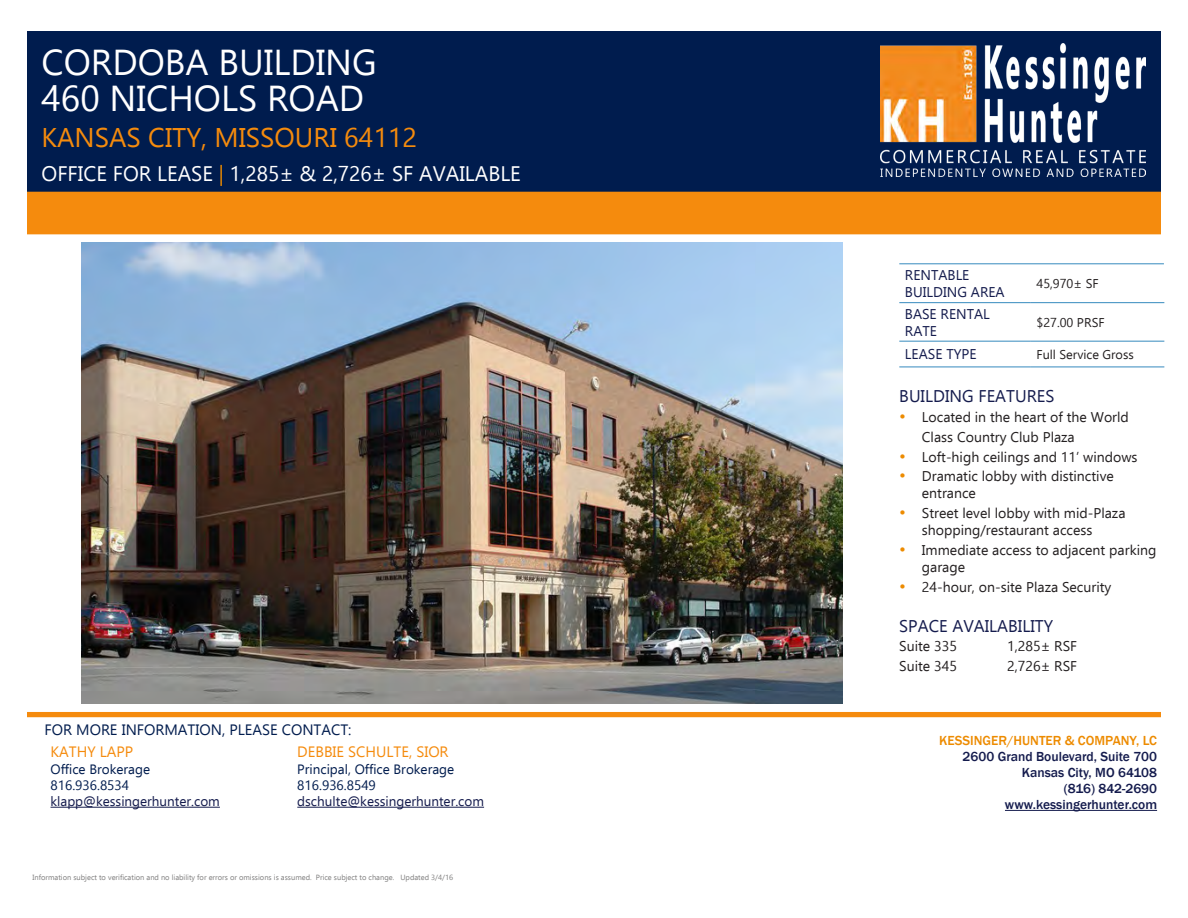
<style>
.page{position:relative;width:1188px;height:918px;background:#fff}
.page>*{position:absolute;margin:0;border:0;box-sizing:border-box;transform-origin:0 0}
.t1{font:36px "Ebrima";color:#fff}
.t2{font:27px "Ebrima";color:#f58b0d}
.t3{font:21px "Ebrima";color:#fff}
.t4{font:16.95px "Ebrima";color:#141b4d}
.t5{font:15px "Ebrima";color:#001c4e}
.t6{font:15px "Ebrima";color:#f58b0d}
.t7{font:14.1px/17px "Ebrima";color:#231f20}
.t8{font:14.1px/17px "Ebrima";color:#141b4d}
.t9{font:500 13.5px "Franklin Gothic";color:#141b4d}
.t10{font:13.5px "Ebrima";color:#001c4e}
.t11{font:13.5px "Ebrima";color:#141b4d}
.t12{font:500 13.5px "Franklin Gothic";color:#ed8b00}
.t13{font:12.75px "Ebrima";color:#231f20}
.t14{font:7.5px "Ebrima";color:#7f7e7e}
.s1{color:#ed8b00}
.s2{font-size:16.95px;color:#ed8b00}
</style>
<div class="page">
<div style="left:27px;top:31px;width:1134px;height:161px;background:#001c4e"></div>
<hr style="left:1005px;top:810px;width:152px;height:1px;background:#141b4d">
<div style="left:27px;top:712px;width:1134px;height:5px;background:#f58b0d"></div>
<div style="left:27px;top:192px;width:1134px;height:42px;background:#f58b0d"></div>
<hr style="left:51px;top:807px;width:169px;height:1px;background:#141b4d">
<hr style="left:297px;top:807px;width:187px;height:1px;background:#141b4d">
<img style="left:881px;top:44px;width:264px;height:133px">
<img style="left:81px;top:243px;width:762px;height:461px">
<hr style="left:899px;top:341px;width:132px;height:1px;background:#368abe">
<hr style="left:1031px;top:341px;width:133px;height:1px;background:#368abe">
<hr style="left:899px;top:367px;width:132px;height:1px;background:#368abe">
<hr style="left:1031px;top:367px;width:133px;height:1px;background:#368abe">
<hr style="left:899px;top:302px;width:132px;height:1px;background:#368abe">
<hr style="left:1031px;top:302px;width:133px;height:1px;background:#368abe">
<hr style="left:899px;top:263px;width:265px;height:1px;background:#368abe">
<p class="t1" style="left:42px;top:37px;width:337px">CORDOBA BUILDING</p>
<p class="t1" style="left:42px;top:73px;width:324px">460 NICHOLS ROAD</p>
<p class="t2" style="left:42px;top:118px;width:377px">KANSAS CITY, MISSOURI 64112</p>
<p class="t3" style="left:42px;top:158px;width:481px">OFFICE FOR LEASE <span class="s1">|</span> 1,285± &amp; 2,726± SF AVAILABLE</p>
<p class="t5" style="left:45px;top:719px;width:309px">FOR MORE INFORMATION, PLEASE CONTACT:</p>
<p class="t6" style="left:51px;top:741px;width:84px">KATHY LAPP</p>
<p class="t10" style="left:51px;top:759px;width:101px">Office Brokerage</p>
<p class="t10" style="left:51px;top:775px;width:80px">816.936.8534</p>
<p class="t11" style="left:51px;top:792px;width:171px">klapp@kessingerhunter.com</p>
<p class="t6" style="left:297px;top:741px;width:153px">DEBBIE SCHULTE, SIOR</p>
<p class="t10" style="left:297px;top:759px;width:158px">Principal, Office Brokerage</p>
<p class="t10" style="left:297px;top:775px;width:80px">816.936.8549</p>
<p class="t11" style="left:297px;top:792px;width:188px">dschulte@kessingerhunter.com</p>
<p class="t14" style="left:33px;top:872px;width:422px">Information subject to verification and no liability for errors or omissions is assumed. Price subject to change. Updated 3/4/16</p>
<p class="t8" style="left:905px;top:266px;width:66px">RENTABLE</p>
<p class="t8" style="left:905px;top:283px;width:101px">BUILDING AREA</p>
<p class="t13" style="left:1037px;top:274px;width:64px">45,970± SF</p>
<p class="t8" style="left:905px;top:305px;width:86px">BASE RENTAL<br>RATE</p>
<p class="t13" style="left:1037px;top:313px;width:70px">$27.00 PRSF</p>
<p class="t8" style="left:905px;top:345px;width:73px">LEASE TYPE</p>
<p class="t13" style="left:1037px;top:345px;width:99px">Full Service Gross</p>
<p class="t4" style="left:899px;top:384px;width:157px">BUILDING FEATURES</p>
<p class="t7" style="left:922px;top:407px;width:209px;line-height:19.8px;text-indent:-23px"><span class="s2">•</span> Located in the heart of the World<br>Class Country Club Plaza</p>
<p class="t7" style="left:899px;top:448px;width:240px"><span class="s2">•</span> Loft-high ceilings and 11’ windows</p>
<p class="t7" style="left:922px;top:468px;width:193px;text-indent:-23px"><span class="s2">•</span> Dramatic lobby with distinctive entrance</p>
<p class="t7" style="left:922px;top:504px;width:205px;text-indent:-23px"><span class="s2">•</span> Street level lobby with mid-Plaza shopping/restaurant access</p>
<p class="t7" style="left:922px;top:541px;width:236px;text-indent:-23px"><span class="s2">•</span> Immediate access to adjacent parking garage</p>
<p class="t7" style="left:899px;top:578px;width:214px"><span class="s2">•</span> 24-hour, on-site Plaza Security</p>
<p class="t4" style="left:899px;top:614px;width:155px">SPACE AVAILABILITY</p>
<p class="t7" style="left:899px;top:638px;width:59px">Suite 335</p>
<p class="t7" style="left:1007px;top:638px;width:71px">1,285± RSF</p>
<p class="t7" style="left:899px;top:657px;width:59px">Suite 345</p>
<p class="t7" style="left:1007px;top:657px;width:71px">2,726± RSF</p>
<p class="t12" style="left:939px;top:732px;width:219px">KESSINGER/HUNTER &amp; COMPANY, LC</p>
<p class="t9" style="left:963px;top:748px;width:196px">2600 Grand Boulevard, Suite 700</p>
<p class="t9" style="left:1022px;top:764px;width:137px">Kansas City, MO 64108</p>
<p class="t9" style="left:1064px;top:780px;width:95px">(816) 842-2690</p>
<p class="t9" style="left:1005px;top:797px;width:154px">www.kessingerhunter.com</p>
</div>
